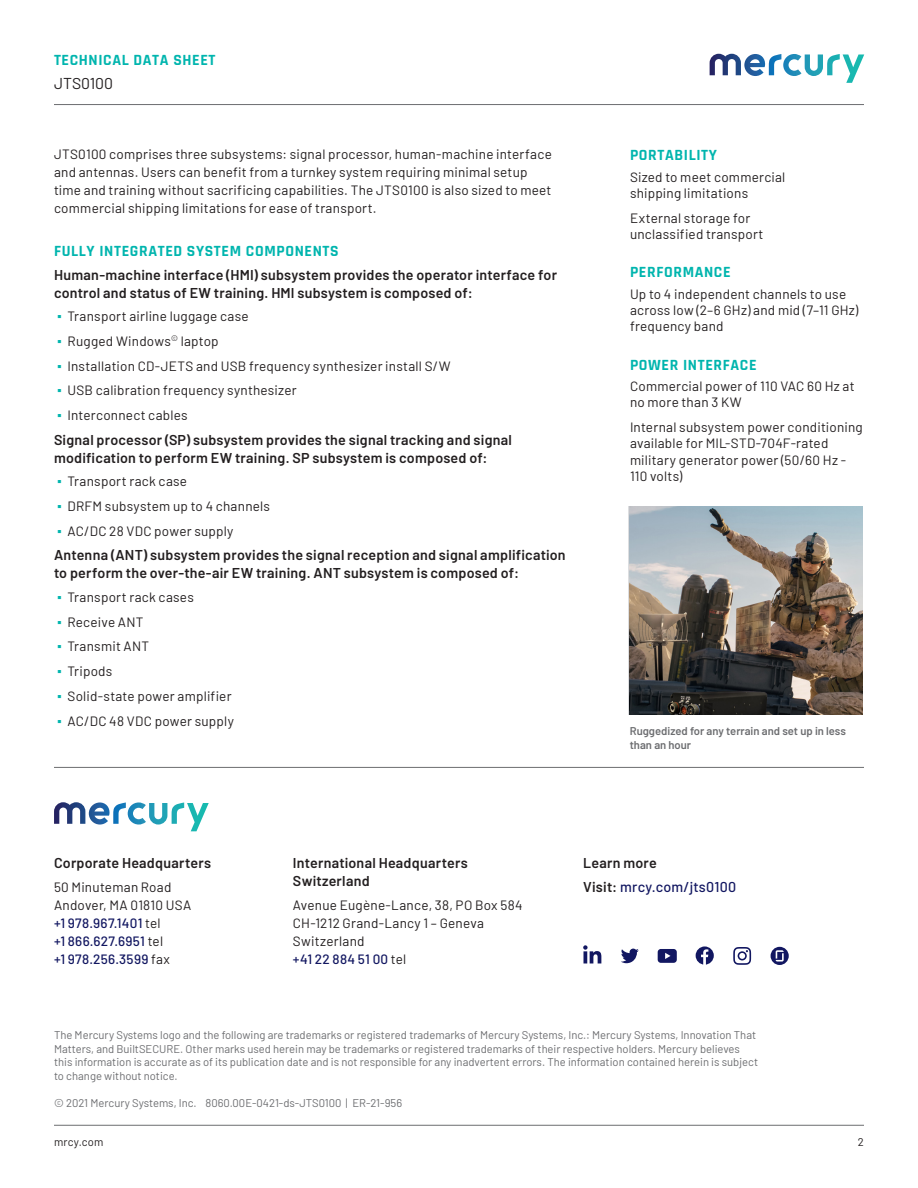
<style>
.page{position:relative;width:918px;height:1188px;background:#fff}
.page>*{position:absolute;margin:0;border:0;box-sizing:border-box;transform-origin:0 0}
.h3_-_header{font:700 15.75px "Rajdhani";letter-spacing:.04em;color:#00b5ae}
.t1{font:15.75px "Barlow";color:#231f20}
.h4_-_subhead{font:600 14.25px/18px "Barlow";letter-spacing:.015em;color:#231f20}
.h4_-_subhead-2{font:500 14.25px "Barlow";letter-spacing:.015em;color:#121761}
.b3_-_body_9pt{font:13.5px/18px "Barlow";letter-spacing:.015em;color:#231f20}
.list{font:13.5px/16.2px "Barlow";letter-spacing:.015em;color:#231f20}
.copyright{font:11.25px/13.5px "Barlow";color:#6c6d70}
.citation{font:600 11.25px/13.5px "Barlow";color:#6c6d70}
.t2{font:11.25px "Barlow";letter-spacing:.015em;color:#231f20}
.s1{font-family:"Arial";color:#00b5ae}
.s2{font-weight:500;color:#121761}
.s3{font-weight:600;color:#231f20}
</style>
<div class="page">
<hr style="left:54px;top:1125px;width:810px;height:1px;background:#6c6d70">
<hr style="left:54px;top:104px;width:810px;height:1px;background:#6c6d70">
<svg style="left:710px;top:54px;width:154px;height:29px"></svg>
<svg style="left:54px;top:802px;width:155px;height:29px"></svg>
<div style="left:771px;top:947px;width:18px;height:18px;background:#121761;border-radius:50%"></div>
<svg style="left:776px;top:950px;width:8px;height:12px"></svg>
<svg style="left:733px;top:947px;width:18px;height:18px"></svg>
<svg style="left:583px;top:945px;width:18px;height:18px"></svg>
<svg style="left:696px;top:946px;width:18px;height:19px"></svg>
<svg style="left:701px;top:949px;width:7px;height:16px"></svg>
<svg style="left:621px;top:949px;width:18px;height:14px"></svg>
<div style="left:658px;top:949px;width:19px;height:14px;background:#121761;border-radius:3px"></div>
<svg style="left:665px;top:953px;width:6px;height:6px"></svg>
<hr style="left:54px;top:767px;width:810px;height:1px;background:#6c6d70">
<img style="left:629px;top:507px;width:234px;height:208px">
<p class="h3_-_header" style="left:54px;top:51px;width:163px">TECHNICAL DATA SHEET</p>
<p class="t1" style="left:54px;top:72px;width:60px">JTS0100</p>
<p class="b3_-_body_9pt" style="left:54px;top:144px;width:499px">JTS0100 comprises three subsystems: signal processor, human-machine interface and antennas. Users can benefit from a turnkey system requiring minimal setup time and training without sacrificing capabilities. The JTS0100 is also sized to meet commercial shipping limitations for ease of transport.</p>
<p class="h3_-_header" style="left:54px;top:242px;width:286px">FULLY INTEGRATED SYSTEM COMPONENTS</p>
<p class="h4_-_subhead" style="left:54px;top:264px;width:505px">Human-machine interface (HMI) subsystem provides the operator interface for control and status of EW training. HMI subsystem is composed of:</p>
<p class="b3_-_body_9pt" style="left:57px;top:306px;width:193px"><span class="s1">▪</span> Transport airline luggage case</p>
<p class="b3_-_body_9pt" style="left:57px;top:331px;width:163px"><span class="s1">▪</span> Rugged Windows<sup>©</sup> laptop</p>
<p class="b3_-_body_9pt" style="left:57px;top:356px;width:395px"><span class="s1">▪</span> Installation CD-JETS and USB frequency synthesizer install S/W</p>
<p class="b3_-_body_9pt" style="left:57px;top:380px;width:241px"><span class="s1">▪</span> USB calibration frequency synthesizer</p>
<p class="b3_-_body_9pt" style="left:57px;top:405px;width:132px"><span class="s1">▪</span> Interconnect cables</p>
<p class="h4_-_subhead" style="left:54px;top:430px;width:460px">Signal processor (SP) subsystem provides the signal tracking and signal modification to perform EW training. SP subsystem is composed of:</p>
<p class="b3_-_body_9pt" style="left:57px;top:471px;width:132px"><span class="s1">▪</span> Transport rack case</p>
<p class="b3_-_body_9pt" style="left:57px;top:496px;width:215px"><span class="s1">▪</span> DRFM subsystem up to 4 channels</p>
<p class="b3_-_body_9pt" style="left:57px;top:521px;width:178px"><span class="s1">▪</span> AC/DC 28 VDC power supply</p>
<p class="h4_-_subhead" style="left:54px;top:545px;width:513px">Antenna (ANT) subsystem provides the signal reception and signal amplification to perform the over-the-air EW training. ANT subsystem is composed of:</p>
<p class="b3_-_body_9pt" style="left:57px;top:587px;width:138px"><span class="s1">▪</span> Transport rack cases</p>
<p class="b3_-_body_9pt" style="left:57px;top:612px;width:88px"><span class="s1">▪</span> Receive ANT</p>
<p class="b3_-_body_9pt" style="left:57px;top:636px;width:94px"><span class="s1">▪</span> Transmit ANT</p>
<p class="b3_-_body_9pt" style="left:57px;top:661px;width:57px"><span class="s1">▪</span> Tripods</p>
<p class="b3_-_body_9pt" style="left:57px;top:686px;width:176px"><span class="s1">▪</span> Solid-state power amplifier</p>
<p class="b3_-_body_9pt" style="left:57px;top:711px;width:178px"><span class="s1">▪</span> AC/DC 48 VDC power supply</p>
<p class="h3_-_header" style="left:630px;top:146px;width:89px">PORTABILITY</p>
<p class="list" style="left:630px;top:168px;width:157px">Sized to meet commercial shipping limitations</p>
<p class="list" style="left:630px;top:209px;width:135px">External storage for unclassified transport</p>
<p class="h3_-_header" style="left:630px;top:263px;width:102px">PERFORMANCE</p>
<p class="list" style="left:630px;top:285px;width:230px">Up to 4 independent channels to use across low (2–6 GHz) and mid (7–11 GHz) frequency band</p>
<p class="h3_-_header" style="left:630px;top:355px;width:128px">POWER INTERFACE</p>
<p class="list" style="left:630px;top:377px;width:226px">Commercial power of 110 VAC 60 Hz at no more than 3 KW</p>
<p class="list" style="left:630px;top:418px;width:234px">Internal subsystem power conditioning available for MIL-STD-704F-rated military generator power (50/60 Hz -<br>110 volts)</p>
<p class="citation" style="left:630px;top:723px;width:218px">Ruggedized for any terrain and set up in less than an hour</p>
<p class="h4_-_subhead" style="left:54px;top:853px;width:159px">Corporate Headquarters</p>
<p class="b3_-_body_9pt" style="left:54px;top:877px;width:139px">50 Minuteman Road<br>Andover, MA 01810 USA <span class="s2">+1 978.967.1401</span> tel<br><span class="s2">+1 866.627.6951</span> tel<br><span class="s2">+1 978.256.3599</span> fax</p>
<p class="h4_-_subhead" style="left:293px;top:853px;width:176px">International Headquarters<br>Switzerland</p>
<p class="b3_-_body_9pt" style="left:293px;top:895px;width:231px">Avenue Eugène-Lance, 38, PO Box 584<br>CH-1212 Grand-Lancy 1 – Geneva<br>Switzerland<br><span class="s2">+41 22 884 51 00</span> tel</p>
<p class="h4_-_subhead" style="left:583px;top:853px;width:75px">Learn more</p>
<p class="h4_-_subhead-2" style="left:583px;top:876px;width:154px"><span class="s3">Visit:</span> mrcy.com/jts0100</p>
<p class="copyright" style="left:54px;top:1028px;width:706px">The Mercury Systems logo and the following are trademarks or registered trademarks of Mercury Systems, Inc.: Mercury Systems, Innovation That Matters, and BuiltSECURE. Other marks used herein may be trademarks or registered trademarks of their respective holders. Mercury believes this information is accurate as of its publication date and is not responsible for any inadvertent errors. The information contained herein is subject to change without notice.</p>
<p class="copyright" style="left:54px;top:1095px;width:350px">© 2021 Mercury Systems, Inc. 8060.00E-0421-ds-JTS0100 | ER-21-956</p>
<p class="t2" style="left:54px;top:1134px;width:51px">mrcy.com</p>
<p class="t2" style="left:858px;top:1134px;width:8px">2</p>
</div>
